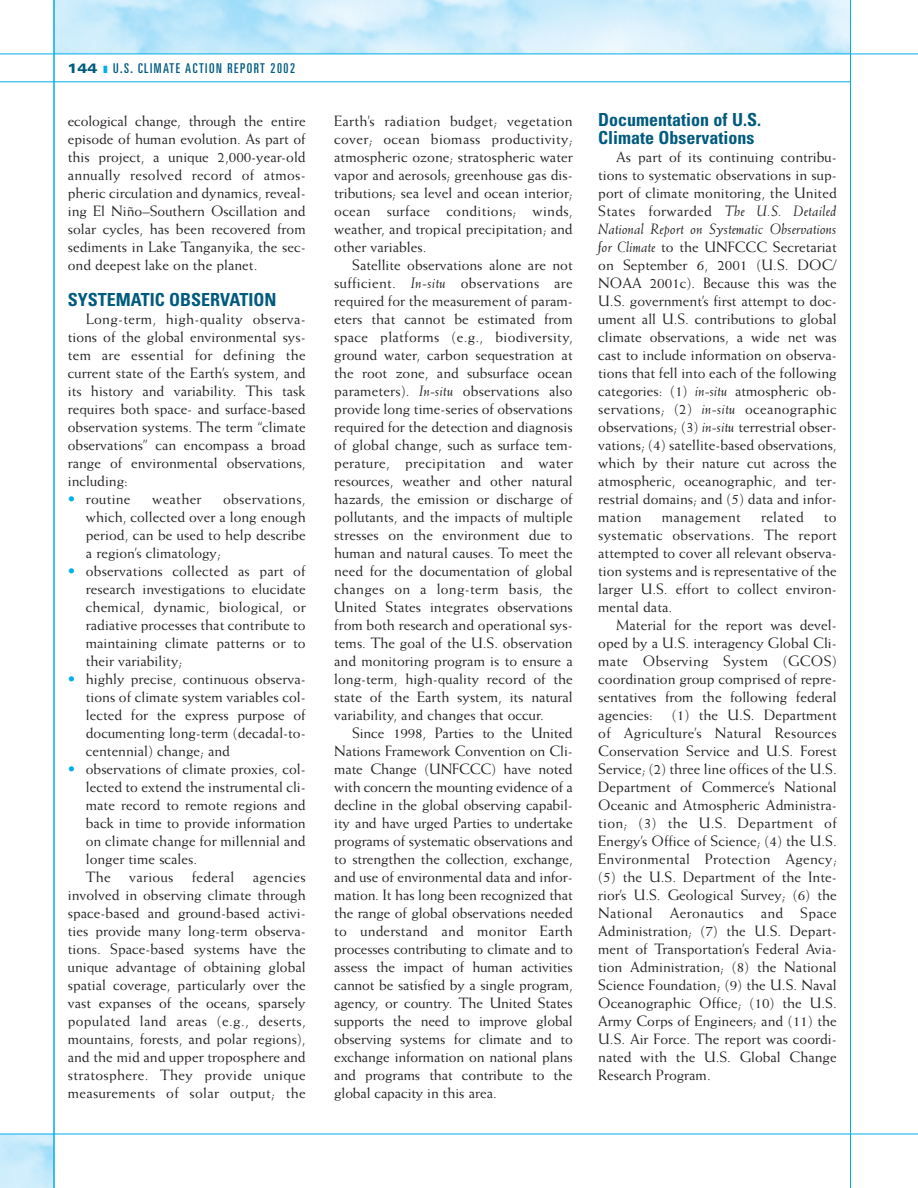
<style>
.page{position:relative;width:918px;height:1188px;background:#fff}
.page>*{position:absolute;margin:0;border:0;box-sizing:border-box;transform-origin:0 0}
.t1{font:700 condensed 18px/18px "Univers";color:#005b7f}
.t2{font:15px/18px "Weiss";color:#231f1f;text-align:justify}
.t3{font:15px "Weiss";letter-spacing:.02em;color:#231f1f}
.t4{font:ultra-condensed 13.5px "Univers";letter-spacing:.11em;color:#005b7f}
.s1{font-weight:900;font-stretch:expanded}
.s2{color:#00adef}
.s3{font-style:italic}
</style>
<div class="page">
<img style="left:0;top:1135px;width:54px;height:53px">
<img style="left:55px;top:0;width:795px;height:54px">
<hr style="left:0;top:54px;width:918px;height:1px;background:#00adef">
<hr style="left:54px;top:0;width:1px;height:1188px;background:#00adef">
<hr style="left:850px;top:0;width:1px;height:1188px;background:#00adef">
<hr style="left:0;top:82px;width:850px;height:1px;background:#00adef">
<hr style="left:0;top:1134px;width:918px;height:1px;background:#00adef">
<p class="t4" style="left:68px;top:63px;width:229px"><span class="s1">144</span> <span class="s2">■</span> U.S. CLIMATE ACTION REPORT 2002</p>
<p class="t2" style="left:68px;top:113px;width:239px">ecological change, through the entire episode of human evolution. As part of this project, a unique 2,000-year-old annually resolved record of atmos&shy;pheric circulation and dynamics, reveal&shy;ing El Niño–Southern Oscillation and solar cycles, has been recovered from sediments in Lake Tanganyika, the sec&shy;ond deepest lake on the planet.</p>
<p class="t1" style="left:68px;top:292px;width:210px">SYSTEMATIC OBSERVATION</p>
<p class="t2" style="left:68px;top:311px;width:239px;text-indent:18px">Long-term, high-quality observa&shy;tions of the global environmental sys&shy;tem are essential for defining the current state of the Earth’s system, and its history and variability. This task requires both space- and surface-based observation systems. The term “climate observations” can encompass a broad range of environmental observations, including:</p>
<p class="t3" style="left:68px;top:493px;width:64px"><span class="s2">•</span> routine</p>
<p class="t3" style="left:152px;top:493px;width:51px">weather</p>
<p class="t2" style="left:86px;top:491px;width:221px;text-indent:137px">observations, which, collected over a long enough period, can be used to help describe a region’s climatology;</p>
<p class="t2" style="left:86px;top:563px;width:221px;text-indent:-18px"><span class="s2">•</span> observations collected as part of research investigations to elucidate chemical, dynamic, biological, or radiative processes that contribute to maintaining climate patterns or to their variability;</p>
<p class="t2" style="left:86px;top:671px;width:221px;text-indent:-18px"><span class="s2">•</span> highly precise, continuous observa&shy;tions of climate system variables col&shy;lected for the express purpose of documenting long-term (decadal-to&shy;centennial) change; and</p>
<p class="t2" style="left:68px;top:761px;width:239px"><span class="s2">•</span> observations of climate proxies, col-</p>
<p class="t2" style="left:86px;top:779px;width:221px">lected to extend the instrumental cli-</p>
<p class="t2" style="left:86px;top:797px;width:221px">mate record to remote regions and</p>
<p class="t2" style="left:86px;top:815px;width:221px">back in time to provide information</p>
<p class="t2" style="left:86px;top:833px;width:221px">on climate change for millennial and</p>
<p class="t2" style="left:86px;top:851px;width:113px">longer time scales.</p>
<p class="t3" style="left:86px;top:871px;width:221px">The various federal agencies</p>
<p class="t2" style="left:68px;top:887px;width:239px">involved in observing climate through</p>
<p class="t2" style="left:68px;top:905px;width:239px">space-based and ground-based activi-</p>
<p class="t2" style="left:68px;top:923px;width:239px">ties provide many long-term observa-</p>
<p class="t2" style="left:68px;top:941px;width:239px">tions. Space-based systems have the</p>
<p class="t2" style="left:68px;top:959px;width:239px">unique advantage of obtaining global</p>
<p class="t2" style="left:68px;top:977px;width:239px">spatial coverage, particularly over the</p>
<p class="t2" style="left:68px;top:995px;width:239px">vast expanses of the oceans, sparsely</p>
<p class="t3" style="left:68px;top:1015px;width:239px">populated land areas (e.g., deserts,</p>
<p class="t2" style="left:68px;top:1031px;width:239px">mountains, forests, and polar regions),</p>
<p class="t2" style="left:68px;top:1049px;width:239px">and the mid and upper troposphere and</p>
<p class="t3" style="left:68px;top:1069px;width:239px">stratosphere. They provide unique</p>
<p class="t3" style="left:68px;top:1087px;width:239px">measurements of solar output; the</p>
<p class="t2" style="left:334px;top:113px;width:240px">Earth’s radiation budget; vegetation cover; ocean biomass productivity; atmospheric ozone; stratospheric water vapor and aerosols; greenhouse gas dis&shy;tributions; sea level and ocean interior; ocean surface conditions; winds, weather, and tropical precipitation; and other variables.</p>
<p class="t2" style="left:334px;top:257px;width:240px;text-indent:18px">Satellite observations alone are not sufficient. <span class="s3">In-situ</span> observations are required for the measurement of param&shy;eters that cannot be estimated from space platforms (e.g., biodiversity, ground water, carbon sequestration at the root zone, and subsurface ocean parameters). <span class="s3">In-situ</span> observations also provide long time-series of observations required for the detection and diagnosis of global change, such as surface tem&shy;perature, precipitation and water resources, weather and other natural hazards, the emission or discharge of pollutants, and the impacts of multiple stresses on the environment due to human and natural causes. To meet the need for the documentation of global changes on a long-term basis, the United States integrates observations from both research and operational sys&shy;tems. The goal of the U.S. observation and monitoring program is to ensure a long-term, high-quality record of the state of the Earth system, its natural variability, and changes that occur.</p>
<p class="t2" style="left:334px;top:725px;width:240px;text-indent:18px">Since 1998, Parties to the United Nations Framework Convention on Cli&shy;mate Change (UNFCCC) have noted with concern the mounting evidence of a decline in the global observing capabil&shy;ity and have urged Parties to undertake programs of systematic observations and to strengthen the collection, exchange, and use of environmental data and infor&shy;mation. It has long been recognized that the range of global observations needed to understand and monitor Earth processes contributing to climate and to assess the impact of human activities cannot be satisfied by a single program, agency, or country. The United States supports the need to improve global observing systems for climate and to exchange information on national plans and programs that contribute to the global capacity in this area.</p>
<p class="t1" style="left:598px;top:112px;width:164px">Documentation of U.S.<br>Climate Observations</p>
<p class="t2" style="left:598px;top:149px;width:240px;text-indent:18px">As part of its continuing contribu&shy;tions to systematic observations in sup&shy;port of climate monitoring, the United States forwarded <span class="s3">The U.S. Detailed National Report on Systematic Observations for Climate</span> to the UNFCCC Secretariat on September 6, 2001 (U.S. DOC/ NOAA 2001c). Because this was the U.S. government’s first attempt to doc&shy;ument all U.S. contributions to global climate observations, a wide net was cast to include information on observa&shy;tions that fell into each of the following categories: (1) <span class="s3">in-situ</span> atmospheric ob&shy;servations; (2) <span class="s3">in-situ</span> oceanographic observations; (3) <span class="s3">in-situ</span> terrestrial obser&shy;vations; (4) satellite-based observations, which by their nature cut across the atmospheric, oceanographic, and ter&shy;restrial domains; and (5) data and infor&shy;mation</p>
<p class="t3" style="left:662px;top:511px;width:81px">management</p>
<p class="t3" style="left:761px;top:511px;width:44px">related</p>
<p class="t2" style="left:598px;top:509px;width:240px;text-indent:226px">to systematic observations. The report attempted to cover all relevant observa&shy;tion systems and is representative of the larger U.S. effort to collect environ&shy;mental data.</p>
<p class="t2" style="left:598px;top:617px;width:240px;text-indent:18px">Material for the report was devel&shy;oped by a U.S. interagency Global Cli&shy;mate Observing System (GCOS) coordination group comprised of repre&shy;sentatives from the following federal agencies:</p>
<p class="t2" style="left:598px;top:707px;width:240px;text-indent:74px">(1) the U.S. Department of Agriculture’s Natural Resources Conservation Service and U.S. Forest Service; (2) three line offices of the U.S.<br>Department of Commerce’s National Oceanic and Atmospheric Administra&shy;tion; (3) the U.S. Department of Energy’s Office of Science; (4) the U.S.<br>Environmental Protection Agency; (5) the U.S. Department of the Inte&shy;rior’s U.S. Geological Survey; (6) the National Aeronautics and Space Administration; (7) the U.S. Depart&shy;ment of Transportation’s Federal Avia&shy;tion Administration; (8) the National Science Foundation; (9) the U.S. Naval Oceanographic Office; (10) the U.S.<br>Army Corps of Engineers; and (11) the U.S. Air Force. The report was coordi&shy;nated with the U.S. Global Change Research Program.</p>
</div>
